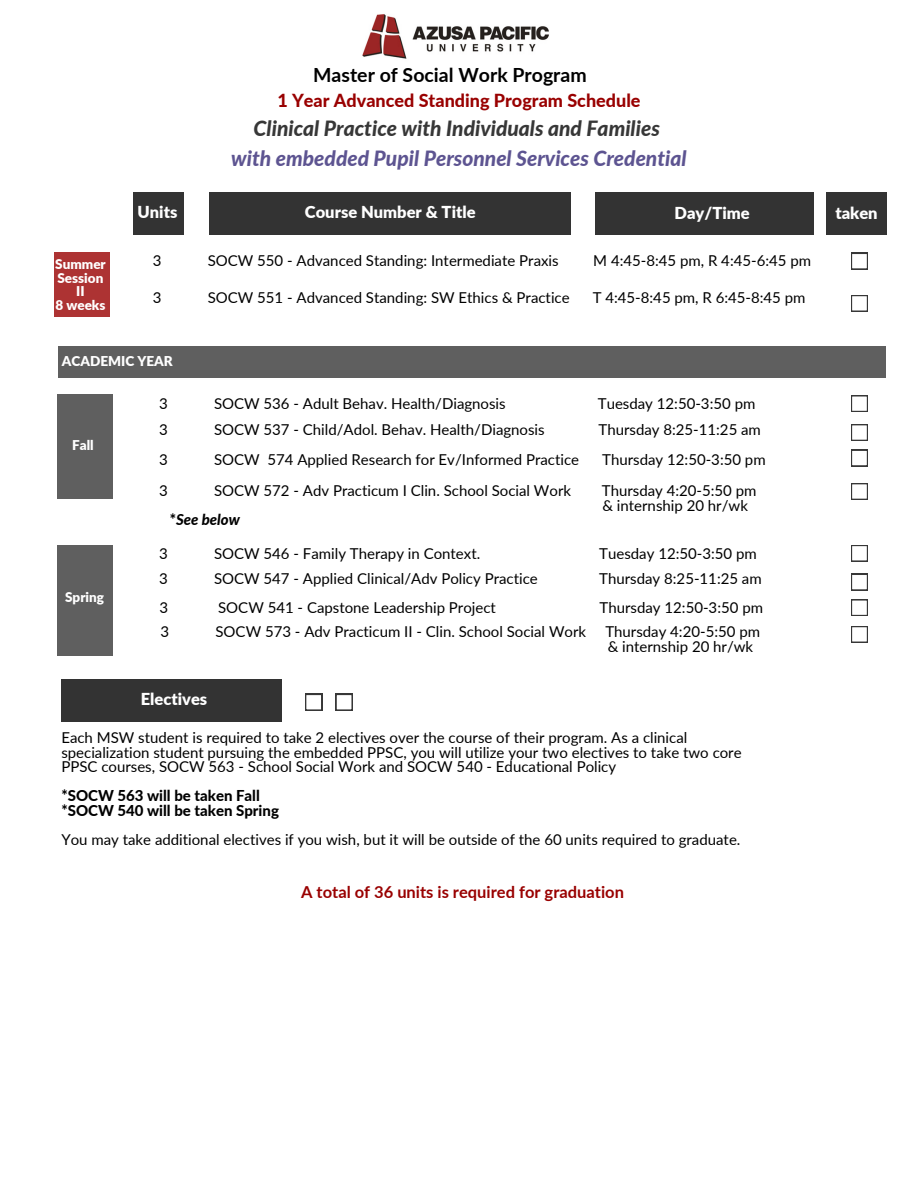
<style>
.page{position:relative;width:918px;height:1188px;background:#fff}
.page>*{position:absolute;margin:0;border:0;box-sizing:border-box;transform-origin:0 0}
.t1{font:italic 800 21px/29.2px "Lato";color:#5d5491;text-align:center}
.t2{font:700 19.5px "Lato";color:#000}
.t3{font:800 18px "Lato";color:#900}
.t4{font:900 16.5px "Lato";color:#fff}
.t5{font:700 16.5px "Lato";color:#900}
.t6{font:15px/14.7px "Lato";color:#000}
.t7{font:800 15px "Lato";color:#000}
.t8{font:italic 800 15px "Lato";color:#000}
.t9{font:900 13.65px "Lato";color:#fff}
.t10{font:900 13.5px/13.5px "Lato";color:#fff;text-align:center}
.s1{color:#373737}
.s2{font-style:normal}
</style>
<div class="page">
<img style="left:362px;top:14px;width:187px;height:45px">
<div style="left:58px;top:346px;width:828px;height:31px;background:#5f5f5f"></div>
<div style="left:57px;top:394px;width:56px;height:105px;background:#5f5f5f"></div>
<div style="left:57px;top:545px;width:56px;height:110px;background:#5f5f5f"></div>
<div style="left:61px;top:679px;width:221px;height:43px;background:#333"></div>
<div style="left:54px;top:253px;width:55px;height:64px;background:#ad3333"></div>
<div style="left:133px;top:192px;width:51px;height:43px;background:#333"></div>
<div style="left:210px;top:193px;width:361px;height:42px;background:#333"></div>
<div style="left:596px;top:193px;width:218px;height:42px;background:#333"></div>
<div style="left:826px;top:193px;width:61px;height:42px;background:#333"></div>
<svg style="left:851px;top:253px;width:17px;height:16px"></svg>
<svg style="left:851px;top:295px;width:17px;height:17px"></svg>
<svg style="left:851px;top:395px;width:17px;height:17px"></svg>
<svg style="left:851px;top:424px;width:17px;height:17px"></svg>
<svg style="left:851px;top:450px;width:17px;height:16px"></svg>
<svg style="left:851px;top:483px;width:17px;height:17px"></svg>
<svg style="left:851px;top:545px;width:17px;height:17px"></svg>
<svg style="left:851px;top:574px;width:17px;height:16px"></svg>
<svg style="left:851px;top:599px;width:17px;height:17px"></svg>
<svg style="left:851px;top:626px;width:17px;height:17px"></svg>
<svg style="left:305px;top:694px;width:17px;height:17px"></svg>
<svg style="left:336px;top:694px;width:17px;height:17px"></svg>
<h1 class="t2" style="left:313px;top:62px;width:275px">Master of Social Work Program</h1>
<h1 class="t3" style="left:277px;top:89px;width:365px">1 Year Advanced Standing Program Schedule</h1>
<h1 class="t1" style="left:231px;top:114px;width:457px"><span class="s1">Clinical Practice with Individuals and Families<br></span>with embedded Pupil Personnel Services Credential</h1>
<h3 class="t10" style="left:55px;top:257px;width:52px">Summer</h3>
<h3 class="t10" style="left:58px;top:271px;width:47px">Session<br>II</h3>
<p class="t10" style="left:55px;top:298px;width:52px">8 weeks</p>
<h2 class="t4" style="left:138px;top:202px;width:41px">Units</h2>
<p class="t4" style="left:305px;top:202px;width:172px">Course Number &amp; Title</p>
<p class="t4" style="left:675px;top:202px;width:77px">Day/Time</p>
<h2 class="t4" style="left:835px;top:202px;width:44px">taken</h2>
<h3 class="t6" style="left:153px;top:253px;width:10px">3</h3>
<h3 class="t6" style="left:208px;top:253px;width:352px">SOCW 550 - Advanced Standing: Intermediate Praxis</h3>
<h3 class="t6" style="left:593px;top:253px;width:219px">M 4:45-8:45 pm, R 4:45-6:45 pm</h3>
<h3 class="t6" style="left:153px;top:290px;width:10px">3</h3>
<h3 class="t6" style="left:208px;top:290px;width:363px">SOCW 551 - Advanced Standing: SW Ethics &amp; Practice</h3>
<h3 class="t6" style="left:593px;top:290px;width:214px">T 4:45-8:45 pm, R 6:45-8:45 pm</h3>
<h2 class="t9" style="left:62px;top:352px;width:113px">ACADEMIC YEAR</h2>
<h2 class="t10" style="left:72px;top:438px;width:23px">Fall</h2>
<p class="t10" style="left:65px;top:590px;width:40px">Spring</p>
<h2 class="t6" style="left:159px;top:396px;width:10px">3</h2>
<h2 class="t6" style="left:214px;top:396px;width:293px">SOCW 536 - Adult Behav. Health/Diagnosis</h2>
<h2 class="t6" style="left:598px;top:396px;width:159px">Tuesday 12:50-3:50 pm</h2>
<h3 class="t6" style="left:159px;top:422px;width:10px">3</h3>
<h3 class="t6" style="left:214px;top:422px;width:332px">SOCW 537 - Child/Adol. Behav. Health/Diagnosis</h3>
<h3 class="t6" style="left:598px;top:422px;width:164px">Thursday 8:25-11:25 am</h3>
<h2 class="t6" style="left:159px;top:452px;width:10px">3</h2>
<h2 class="t6" style="left:214px;top:452px;width:367px">SOCW 574 Applied Research for Ev/Informed Practice</h2>
<h2 class="t6" style="left:602px;top:452px;width:165px">Thursday 12:50-3:50 pm</h2>
<p class="t6" style="left:159px;top:483px;width:10px">3</p>
<p class="t6" style="left:214px;top:483px;width:359px">SOCW 572 - Adv Practicum I Clin. School Social Work</p>
<p class="t6" style="left:602px;top:483px;width:156px">Thursday 4:20-5:50 pm &amp; internship 20 hr/wk</p>
<p class="t8" style="left:170px;top:510px;width:72px"><span class="s2">*</span>See below</p>
<h2 class="t6" style="left:159px;top:546px;width:10px">3</h2>
<h2 class="t6" style="left:214px;top:546px;width:268px">SOCW 546 - Family Therapy in Context.</h2>
<h2 class="t6" style="left:599px;top:546px;width:159px">Tuesday 12:50-3:50 pm</h2>
<p class="t6" style="left:159px;top:571px;width:10px">3</p>
<p class="t6" style="left:214px;top:571px;width:325px">SOCW 547 - Applied Clinical/Adv Policy Practice</p>
<p class="t6" style="left:599px;top:571px;width:164px">Thursday 8:25-11:25 am</p>
<h3 class="t6" style="left:160px;top:600px;width:10px">3</h3>
<h3 class="t6" style="left:218px;top:600px;width:279px">SOCW 541 - Capstone Leadership Project</h3>
<h3 class="t6" style="left:600px;top:600px;width:165px">Thursday 12:50-3:50 pm</h3>
<p class="t6" style="left:161px;top:624px;width:10px">3</p>
<p class="t6" style="left:216px;top:624px;width:372px">SOCW 573 - Adv Practicum II - Clin. School Social Work</p>
<p class="t6" style="left:605px;top:624px;width:156px">Thursday 4:20-5:50 pm &amp; internship 20 hr/wk</p>
<h3 class="t4" style="left:141px;top:689px;width:68px">Electives</h3>
<h4 class="t6" style="left:61px;top:730px;width:682px">Each MSW student is required to take 2 electives over the course of their program. As a clinical specialization student pursuing the embedded PPSC, you will utilize your two electives to take two core<br>PPSC courses, SOCW 563 - School Social Work and SOCW 540 - Educational Policy</h4>
<p class="t7" style="left:61px;top:787px;width:200px">*SOCW 563 will be taken Fall</p>
<h3 class="t7" style="left:61px;top:801px;width:219px">*SOCW 540 will be taken Spring</h3>
<h3 class="t6" style="left:61px;top:832px;width:681px">You may take additional electives if you wish, but it will be outside of the 60 units required to graduate.</h3>
<h3 class="t5" style="left:301px;top:882px;width:324px">A total of 36 units is required for graduation</h3>
</div>
